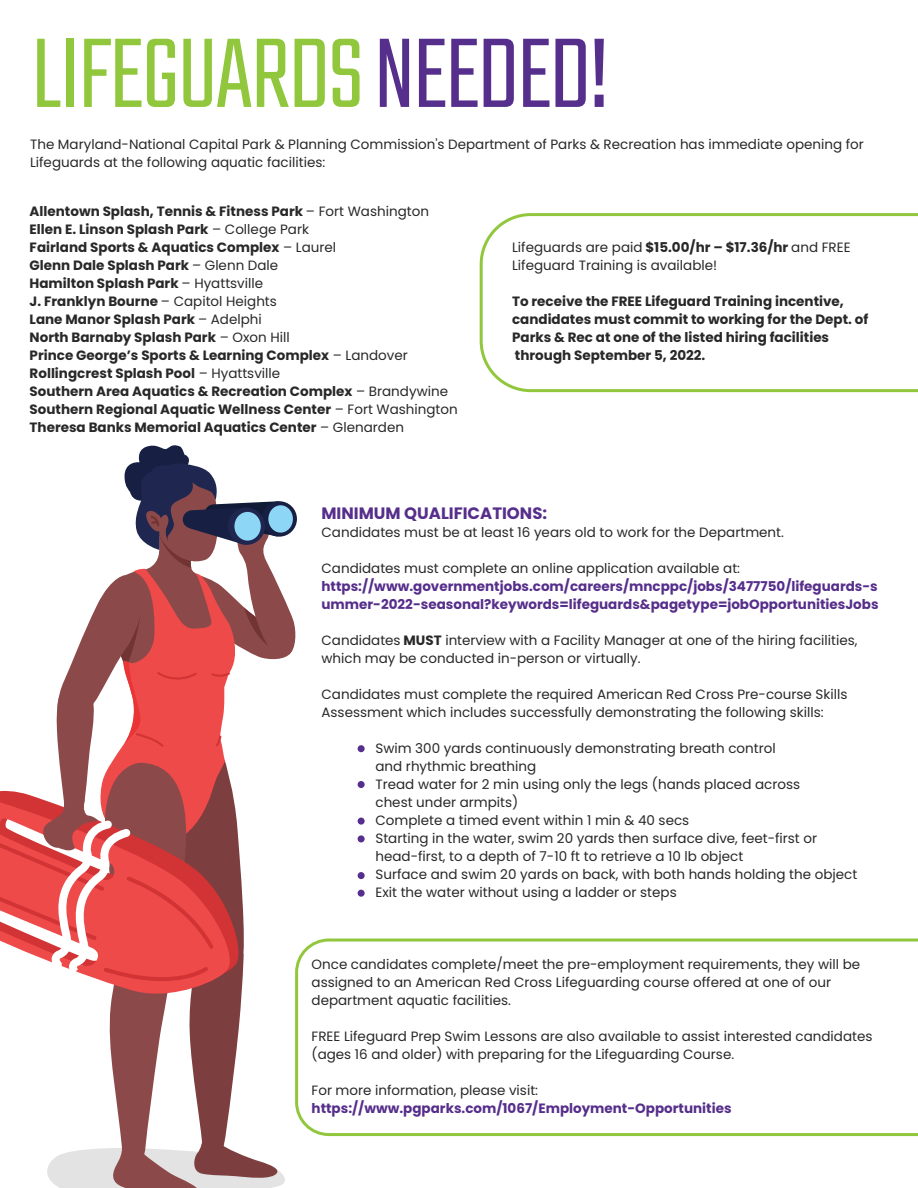
<style>
.page{position:relative;width:918px;height:1188px;background:#fff}
.page>*{position:absolute;margin:0;border:0;box-sizing:border-box;transform-origin:0 0}
.t1{font:300 109.65px "Teko";letter-spacing:-.02em;color:#91c73d}
.t2{font:700 16.5px "Poppins";color:#562e8b}
.t3{font:13.5px/18px "Poppins";color:#282828}
.t4{font:700 13.5px/18px "Poppins";color:#282828}
.t5{font:700 13.5px/18px "Poppins";color:#562e8b}
.s1{color:#562e8b}
.s2{font-weight:400}
.s3{font-weight:700}
</style>
<div class="page">
<svg style="left:480px;top:213px;width:438px;height:179px"></svg>
<div style="left:358px;top:745px;width:7px;height:7px;background:#562e8d;border-radius:50%"></div>
<div style="left:358px;top:781px;width:7px;height:7px;background:#562e8d;border-radius:50%"></div>
<div style="left:358px;top:818px;width:7px;height:7px;background:#562e8d;border-radius:50%"></div>
<div style="left:358px;top:835px;width:7px;height:7px;background:#562e8d;border-radius:50%"></div>
<div style="left:358px;top:872px;width:7px;height:7px;background:#562e8d;border-radius:50%"></div>
<div style="left:358px;top:890px;width:7px;height:7px;background:#562e8d;border-radius:50%"></div>
<svg style="left:0;top:445px;width:297px;height:743px"></svg>
<svg style="left:295px;top:939px;width:623px;height:197px"></svg>
<h1 class="t1" style="left:31px;top:16px;width:580px">LIFEGUARDS <span class="s1">NEEDED!</span></h1>
<p class="t3" style="left:30px;top:135px;width:835px">The Maryland-National Capital Park &amp; Planning Commission's Department of Parks &amp; Recreation has immediate opening for<br>Lifeguards at the following aquatic facilities:</p>
<p class="t4" style="left:30px;top:202px;width:430px">Allentown Splash, Tennis &amp; Fitness Park <span class="s2">– Fort Washington </span>Ellen E. Linson Splash Park <span class="s2">– College Park<br></span>Fairland Sports &amp; Aquatics Complex <span class="s2">– Laurel<br></span>Glenn Dale Splash Park <span class="s2">– Glenn Dale<br></span>Hamilton Splash Park <span class="s2">– Hyattsville<br></span>J. Franklyn Bourne <span class="s2">– Capitol Heights<br></span>Lane Manor Splash Park <span class="s2">– Adelphi<br></span>North Barnaby Splash Park <span class="s2">– Oxon Hill<br></span>Prince George’s Sports &amp; Learning Complex <span class="s2">– Landover </span>Rollingcrest Splash Pool <span class="s2">– Hyattsville<br></span>Southern Area Aquatics &amp; Recreation Complex <span class="s2">– Brandywine </span>Southern Regional Aquatic Wellness Center <span class="s2">– Fort Washington </span>Theresa Banks Memorial Aquatics Center <span class="s2">– Glenarden</span></p>
<p class="t3" style="left:512px;top:238px;width:340px">Lifeguards are paid <span class="s3">$15.00/hr – $17.36/hr</span> and FREE<br>Lifeguard Training is available!</p>
<p class="t4" style="left:512px;top:292px;width:358px">To receive the FREE Lifeguard Training incentive, candidates must commit to working for the Dept. of Parks &amp; Rec at one of the listed hiring facilities through September 5, 2022.</p>
<p class="t2" style="left:321px;top:504px;width:227px">MINIMUM QUALIFICATIONS:</p>
<p class="t3" style="left:321px;top:524px;width:464px">Candidates must be at least 16 years old to work for the Department.</p>
<p class="t3" style="left:321px;top:560px;width:420px">Candidates must complete an online application available at:</p>
<p class="t5" style="left:321px;top:578px;width:559px">https://www.governmentjobs.com/careers/mncppc/jobs/3477750/lifeguards-s ummer-2022-seasonal?keywords=lifeguards&amp;pagetype=jobOpportunitiesJobs</p>
<p class="t3" style="left:321px;top:632px;width:538px">Candidates <span class="s3">MUST</span> interview with a Facility Manager at one of the hiring facilities, which may be conducted in-person or virtually.</p>
<p class="t3" style="left:321px;top:686px;width:528px">Candidates must complete the required American Red Cross Pre-course Skills<br>Assessment which includes successfully demonstrating the following skills:</p>
<p class="t3" style="left:375px;top:740px;width:483px">Swim 300 yards continuously demonstrating breath control<br>and rhythmic breathing<br>Tread water for 2 min using only the legs (hands placed across<br>chest under armpits)<br>Complete a timed event within 1 min &amp; 40 secs<br>Starting in the water, swim 20 yards then surface dive, feet-first or head-first, to a depth of 7-10 ft to retrieve a 10 lb object<br>Surface and swim 20 yards on back, with both hands holding the object Exit the water without using a ladder or steps</p>
<p class="t3" style="left:312px;top:955px;width:550px">Once candidates complete/meet the pre-employment requirements, they will be assigned to an American Red Cross Lifeguarding course offered at one of our department aquatic facilities.</p>
<p class="t3" style="left:312px;top:1027px;width:562px">FREE Lifeguard Prep Swim Lessons are also available to assist interested candidates (ages 16 and older) with preparing for the Lifeguarding Course.</p>
<p class="t3" style="left:312px;top:1081px;width:228px">For more information, please visit:</p>
<p class="t5" style="left:312px;top:1099px;width:422px">https://www.pgparks.com/1067/Employment-Opportunities</p>
</div>
